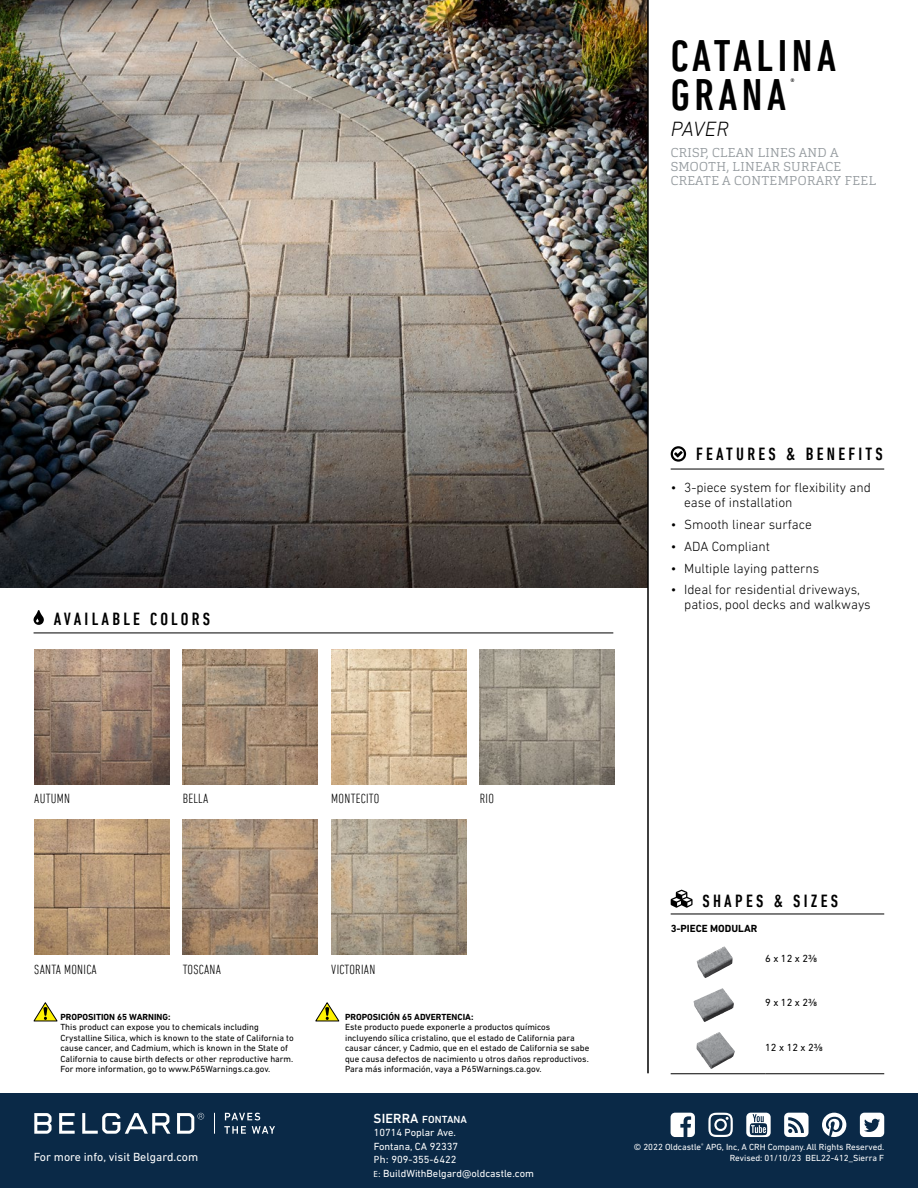
<style>
.page{position:relative;width:918px;height:1188px;background:#fff}
.page>*{position:absolute;margin:0;border:0;box-sizing:border-box;transform-origin:0 0}
.t1{font:500 condensed 45px/39px "DIN Next LT Pro";letter-spacing:.1em;color:#000}
.t2{font:italic 300 21px "DIN Next LT Pro";letter-spacing:-.005em;color:#000}
.t3{font:500 condensed 18px "DIN Next LT Pro";letter-spacing:.18em;color:#000}
.t4{font:300 13.5px/15px "DIN Next LT Pro";color:#000}
.t5{font:300 condensed 13.5px "DIN Next LT Pro";letter-spacing:.02em;color:#000}
.t6{font:300 12.75px/14.2px "Cargan";letter-spacing:.02em;color:#959b9f}
.t7{font:12px "DIN Next LT Pro";color:#fff}
.t8{font:10.5px/13.5px "DIN Next LT Pro";color:#fff}
.t9{font:10.5px "DIN Next LT Pro";color:#000}
.t10{font:700 10.5px "DIN Next LT Pro";color:#000}
.t11{font:500 condensed 9.6px "DIN Next LT Pro";color:#000}
.t12{font:9px/10.5px "DIN Next LT Pro";color:#000}
.t13{font:9px "DIN Next LT Pro";color:#fff}
.t14{font:700 9px "DIN Next LT Pro";color:#000}
.s1{font-weight:500;font-size:13.5px}
.s2{font-weight:500}
.s3{font-family:"Myriad Pro"}
.s4{font-family:"Myriad Pro";font-size:9px}
</style>
<div class="page">
<div style="left:0;top:1094px;width:918px;height:94px;background:#0a2947"></div>
<hr style="left:671px;top:469px;width:213px;height:1px;background:#000">
<svg style="left:671px;top:446px;width:15px;height:16px"></svg>
<img style="left:0;top:0;width:648px;height:588px">
<svg style="left:34px;top:1002px;width:23px;height:19px"></svg>
<svg style="left:316px;top:1002px;width:23px;height:19px"></svg>
<hr style="left:34px;top:633px;width:579px;height:1px;background:#000">
<svg style="left:34px;top:610px;width:10px;height:15px"></svg>
<img style="left:34px;top:649px;width:135px;height:135px">
<img style="left:34px;top:819px;width:135px;height:135px">
<img style="left:182px;top:649px;width:135px;height:135px">
<img style="left:183px;top:819px;width:135px;height:135px">
<img style="left:331px;top:649px;width:135px;height:135px">
<img style="left:331px;top:819px;width:135px;height:135px">
<img style="left:480px;top:649px;width:135px;height:135px">
<hr style="left:671px;top:914px;width:213px;height:1px;background:#000">
<svg style="left:671px;top:890px;width:22px;height:18px"></svg>
<hr style="left:671px;top:1074px;width:94px;height:1px;background:#000">
<hr style="left:765px;top:1074px;width:119px;height:1px;background:#000">
<img style="left:696px;top:946px;width:37px;height:32px">
<img style="left:694px;top:988px;width:40px;height:34px">
<img style="left:696px;top:1032px;width:39px;height:37px">
<hr style="left:648px;top:0;width:1px;height:1073px;background:#000">
<svg style="left:225px;top:1113px;width:35px;height:7px"></svg>
<svg style="left:224px;top:1126px;width:22px;height:8px"></svg>
<svg style="left:34px;top:1113px;width:18px;height:21px"></svg>
<svg style="left:59px;top:1113px;width:16px;height:21px"></svg>
<svg style="left:82px;top:1113px;width:88px;height:21px"></svg>
<svg style="left:177px;top:1113px;width:27px;height:21px"></svg>
<svg style="left:214px;top:1113px;width:1px;height:21px"></svg>
<svg style="left:252px;top:1126px;width:23px;height:8px"></svg>
<svg style="left:822px;top:1113px;width:24px;height:24px"></svg>
<svg style="left:708px;top:1113px;width:25px;height:24px"></svg>
<svg style="left:671px;top:1113px;width:24px;height:24px"></svg>
<svg style="left:860px;top:1113px;width:24px;height:24px"></svg>
<svg style="left:746px;top:1113px;width:25px;height:24px"></svg>
<svg style="left:784px;top:1113px;width:25px;height:24px"></svg>
<h1 class="t1" style="left:671px;top:36px;width:167px">CATALINA<br>GRANA</h1>
<p class="t11" style="left:791px;top:76px;width:6px">®</p>
<h2 class="t2" style="left:671px;top:116px;width:60px">PAVER</h2>
<h3 class="t6" style="left:671px;top:145px;width:207px">CRISP, CLEAN LINES AND A<br>SMOOTH, LINEAR SURFACE<br>CREATE A CONTEMPORARY FEEL</h3>
<h3 class="t3" style="left:54px;top:609px;width:158px">AVAILABLE COLORS</h3>
<h3 class="t3" style="left:696px;top:444px;width:188px">FEATURES &amp; BENEFITS</h3>
<h3 class="t4" style="left:684px;top:480px;width:188px;text-indent:-14px">• 3-piece system for flexibility and ease of installation</h3>
<h3 class="t4" style="left:671px;top:517px;width:143px">• Smooth linear surface</h3>
<h3 class="t4" style="left:671px;top:539px;width:101px">• ADA Compliant</h3>
<h3 class="t4" style="left:671px;top:560px;width:150px">• Multiple laying patterns</h3>
<h3 class="t4" style="left:684px;top:582px;width:188px;text-indent:-14px">• Ideal for residential driveways, patios, pool decks and walkways</h3>
<h3 class="t5" style="left:34px;top:791px;width:37px">AUTUMN</h3>
<h3 class="t5" style="left:183px;top:791px;width:27px">BELLA</h3>
<h3 class="t5" style="left:331px;top:791px;width:50px">MONTECITO</h3>
<h3 class="t5" style="left:480px;top:791px;width:16px">RIO</h3>
<h3 class="t5" style="left:34px;top:961px;width:64px">SANTA MONICA</h3>
<h3 class="t5" style="left:183px;top:961px;width:40px">TOSCANA</h3>
<h3 class="t5" style="left:331px;top:961px;width:45px">VICTORIAN</h3>
<p class="t14" style="left:60px;top:1012px;width:112px">PROPOSITION 65 WARNING:</p>
<p class="t12" style="left:60px;top:1022px;width:235px">This product can expose you to chemicals including Crystalline Silica, which is known to the state of California to cause cancer, and Cadmium, which is known in the State of California to cause birth defects or other reproductive harm.<br>For more information, go to www.P65Warnings.ca.gov.</p>
<h3 class="t7" style="left:34px;top:1150px;width:166px">For more info, visit Belgard.com</h3>
<p class="t14" style="left:345px;top:1012px;width:130px">PROPOSICIÓN 65 ADVERTENCIA:</p>
<p class="t12" style="left:345px;top:1022px;width:246px">Este producto puede exponerle a productos químicos incluyendo sílica cristalino, que el estado de California para causar cáncer, y Cadmio, que en el estado de California se sabe que causa defectos de nacimiento u otros daños reproductivos.<br>Para más información, vaya a P65Warnings.ca.gov.</p>
<p class="t8" style="left:374px;top:1112px;width:162px"><span class="s1">SIERRA</span> <span class="s2">FONTANA<br></span>10714 Poplar Ave.<br>Fontana, CA 92337<br><span class="s3">Ph:</span> 909-355-6422<br><span class="s4">E:</span> BuildWithBelgard@oldcastle.com</p>
<h3 class="t3" style="left:703px;top:890px;width:137px">SHAPES &amp; SIZES</h3>
<p class="t10" style="left:671px;top:922px;width:88px">3-PIECE MODULAR</p>
<p class="t9" style="left:765px;top:952px;width:53px">6 x 12 x 23/8</p>
<p class="t9" style="left:765px;top:997px;width:53px">9 x 12 x 23/8</p>
<p class="t9" style="left:765px;top:1042px;width:59px">12 x 12 x 23/8</p>
<p class="t13" style="left:634px;top:1142px;width:252px">© 2022 Oldcastle<sup>®</sup> APG, Inc, A CRH Company.All Rights Reserved.</p>
<p class="t13" style="left:730px;top:1153px;width:156px">Revised: 01/10/23 BEL22-412_Sierra F</p>
</div>
